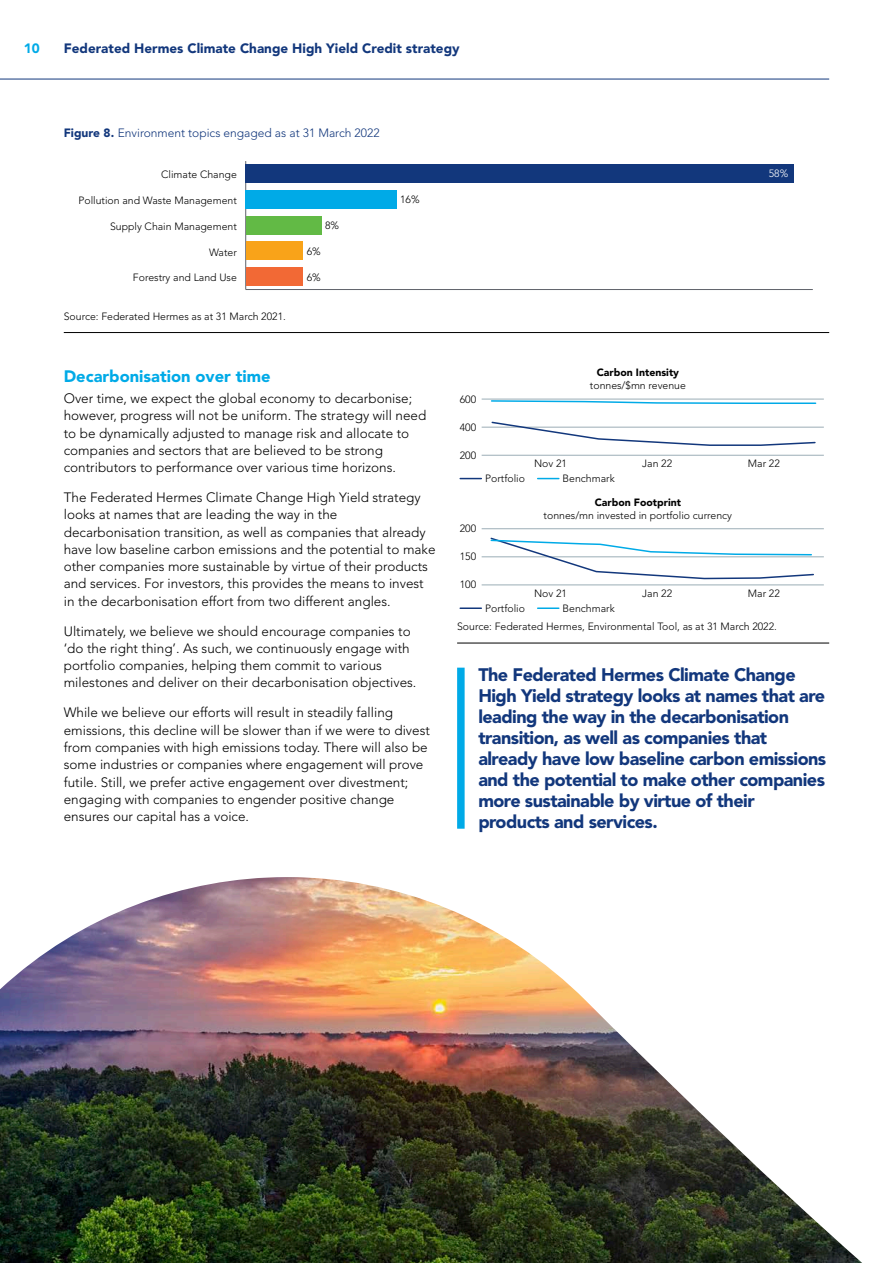
<style>
.page{position:relative;width:893px;height:1263px;background:#fff}
.page>*{position:absolute;margin:0;border:0;box-sizing:border-box;transform-origin:0 0}
.t1{font:900 18px/21px "Avenir LT Std";letter-spacing:-.03em;color:#12377c}
.t2{font:900 16.5px "Avenir LT Std";color:#00aae7}
.t3{font:300 13.5px/17.2px "Avenir LT Std";color:#000}
.t4{font:900 13.5px "Avenir LT Std";color:#12377c}
.t5{font:900 13.5px "Avenir LT Std";color:#00aae7}
.t6{font:300 12px "Avenir LT Std";color:#12377c}
.t7{font:300 10.5px "Avenir LT Std";color:#000}
.t8{font:900 10.5px "Avenir LT Std";color:#000}
.t9{font:300 10.5px "Avenir LT Std";color:#fff}
.s1{font-weight:900}
</style>
<div class="page">
<hr style="left:64px;top:332px;width:765px;height:1px;background:#000">
<hr style="left:246px;top:289px;width:567px;height:1px;background:#5f626a">
<hr style="left:245px;top:161px;width:1px;height:128px;background:#5f626a">
<div style="left:246px;top:165px;width:548px;height:18px;background:#12377c"></div>
<div style="left:246px;top:190px;width:151px;height:19px;background:#00aae7"></div>
<div style="left:246px;top:216px;width:75px;height:19px;background:#62ba45"></div>
<div style="left:246px;top:242px;width:56px;height:18px;background:#f9a319"></div>
<div style="left:246px;top:267px;width:56px;height:19px;background:#f26935"></div>
<hr style="left:457px;top:643px;width:372px;height:1px;background:#000">
<svg style="left:460px;top:478px;width:21px;height:1px"></svg>
<svg style="left:538px;top:478px;width:21px;height:1px"></svg>
<hr style="left:482px;top:399px;width:342px;height:1px;background:#9badb6">
<hr style="left:482px;top:427px;width:342px;height:1px;background:#9badb6">
<hr style="left:482px;top:455px;width:342px;height:1px;background:#9badb6">
<svg style="left:490px;top:421px;width:326px;height:25px"></svg>
<svg style="left:490px;top:399px;width:327px;height:5px"></svg>
<hr style="left:460px;top:607px;width:21px;height:2px;background:#12377c">
<hr style="left:538px;top:607px;width:21px;height:2px;background:#00aae7">
<hr style="left:482px;top:528px;width:342px;height:1px;background:#9badb6">
<hr style="left:482px;top:556px;width:342px;height:1px;background:#9badb6">
<hr style="left:482px;top:584px;width:342px;height:1px;background:#9badb6">
<svg style="left:489px;top:537px;width:326px;height:43px"></svg>
<div style="left:457px;top:668px;width:8px;height:161px;background:#00aae7"></div>
<hr style="left:0;top:79px;width:829px;height:1px;background:#12377c">
<img style="left:0;top:877px;width:862px;height:386px">
<p class="t5" style="left:24px;top:40px;width:17px">10</p>
<p class="t4" style="left:64px;top:40px;width:397px">Federated Hermes Climate Change High Yield Credit strategy</p>
<p class="t6" style="left:64px;top:125px;width:317px"><span class="s1">Figure 8.</span> Environment topics engaged as at 31 March 2022</p>
<p class="t7" style="left:161px;top:169px;width:77px">Climate Change</p>
<p class="t7" style="left:78px;top:194px;width:160px">Pollution and Waste Management</p>
<p class="t7" style="left:110px;top:220px;width:128px">Supply Chain Management</p>
<p class="t7" style="left:209px;top:246px;width:29px">Water</p>
<p class="t7" style="left:133px;top:271px;width:105px">Forestry and Land Use</p>
<p class="t7" style="left:64px;top:310px;width:224px">Source: Federated Hermes as at 31 March 2021.</p>
<p class="t7" style="left:325px;top:220px;width:16px">8%</p>
<p class="t7" style="left:307px;top:245px;width:16px">6%</p>
<p class="t7" style="left:307px;top:271px;width:16px">6%</p>
<p class="t7" style="left:400px;top:193px;width:21px">16%</p>
<p class="t2" style="left:64px;top:366px;width:208px">Decarbonisation over time</p>
<p class="t3" style="left:64px;top:390px;width:364px">Over time, we expect the global economy to decarbonise; however, progress will not be uniform. The strategy will need to be dynamically adjusted to manage risk and allocate to companies and sectors that are believed to be strong contributors to performance over various time horizons.</p>
<p class="t3" style="left:64px;top:489px;width:373px">The Federated Hermes Climate Change High Yield strategy looks at names that are leading the way in the decarbonisation transition, as well as companies that already have low baseline carbon emissions and the potential to make other companies more sustainable by virtue of their products and services. For investors, this provides the means to invest in the decarbonisation effort from two different angles.</p>
<p class="t3" style="left:64px;top:622px;width:354px">Ultimately, we believe we should encourage companies to ‘do the right thing’. As such, we continuously engage with portfolio companies, helping them commit to various milestones and deliver on their decarbonisation objectives.</p>
<p class="t3" style="left:64px;top:704px;width:368px">While we believe our efforts will result in steadily falling emissions, this decline will be slower than if we were to divest from companies with high emissions today. There will also be some industries or companies where engagement will prove futile. Still, we prefer active engagement over divestment; engaging with companies to engender positive change ensures our capital has a voice.</p>
<p class="t9" style="left:769px;top:167px;width:21px">58%</p>
<p class="t7" style="left:460px;top:393px;width:18px">600</p>
<p class="t7" style="left:460px;top:421px;width:18px">400</p>
<p class="t7" style="left:460px;top:449px;width:18px">200</p>
<p class="t7" style="left:485px;top:472px;width:41px">Portfolio</p>
<p class="t8" style="left:597px;top:366px;width:84px">Carbon Intensity</p>
<p class="t7" style="left:590px;top:379px;width:97px">tonnes/$mn revenue</p>
<p class="t7" style="left:534px;top:457px;width:34px">Nov 21</p>
<p class="t7" style="left:642px;top:457px;width:31px">Jan 22</p>
<p class="t7" style="left:748px;top:457px;width:33px">Mar 22</p>
<p class="t7" style="left:563px;top:472px;width:54px">Benchmark</p>
<p class="t8" style="left:595px;top:496px;width:88px">Carbon Footprint</p>
<p class="t7" style="left:544px;top:509px;width:190px">tonnes/mn invested in portfolio currency</p>
<p class="t7" style="left:460px;top:522px;width:18px">200</p>
<p class="t7" style="left:460px;top:550px;width:18px">150</p>
<p class="t7" style="left:460px;top:578px;width:18px">100</p>
<p class="t7" style="left:457px;top:620px;width:321px">Source: Federated Hermes, Environmental Tool, as at 31 March 2022.</p>
<p class="t1" style="left:478px;top:664px;width:349px">The Federated Hermes Climate Change High Yield strategy looks at names that are leading the way in the decarbonisation transition, as well as companies that already have low baseline carbon emissions and the potential to make other companies more sustainable by virtue of their products and services.</p>
<p class="t7" style="left:534px;top:587px;width:34px">Nov 21</p>
<p class="t7" style="left:642px;top:587px;width:31px">Jan 22</p>
<p class="t7" style="left:748px;top:587px;width:33px">Mar 22</p>
<p class="t7" style="left:485px;top:602px;width:41px">Portfolio</p>
<p class="t7" style="left:563px;top:602px;width:54px">Benchmark</p>
</div>
